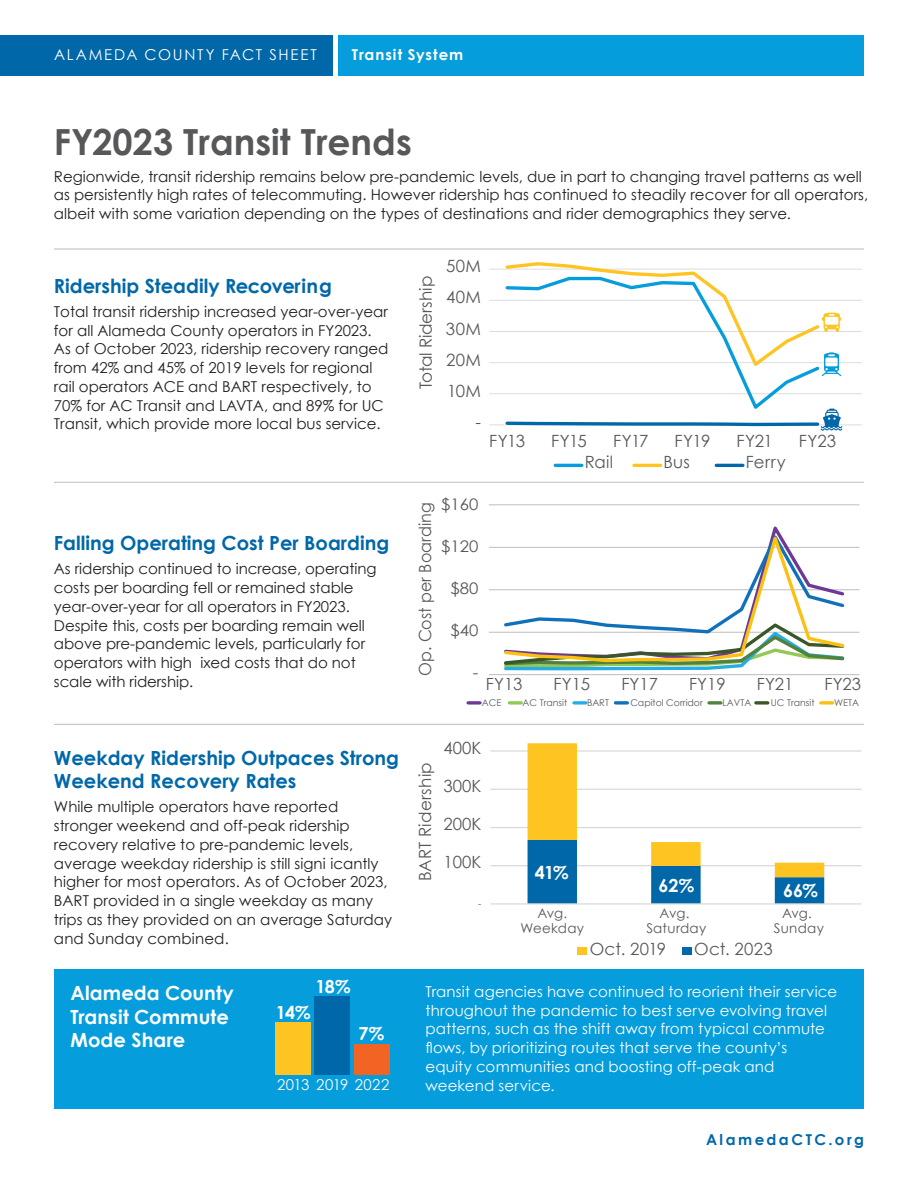
<style>
.page{position:relative;width:918px;height:1188px;background:#fff}
.page>*{position:absolute;margin:0;border:0;box-sizing:border-box;transform-origin:0 0}
.Body____Century_Gothic_Reg____10_12_5pt{font:700 36px "Century Gothic";color:#57585a}
.Body____Century_Gothic_Reg____10_12_5pt-2{font:700 19.5px/23.4px "Century Gothic";color:#0068a9}
.H4____Century_Gothic_Bold____13_15_6pt{font:700 19.5px/23.4px "Century Gothic";letter-spacing:.005em;color:#fff}
.H4____Century_Gothic_Bold____13_15_6pt-2{font:700 18px "Century Gothic";letter-spacing:-.04em;color:#fff}
.t1{font:16.8px "Century Gothic";color:#57585a}
.t2{font:16.8px "Century Gothic";color:#595959}
.t3{font:16.8px "Century Gothic";color:#57585a;scale:.95 1}
.t4{font:15.9px "Century Gothic";letter-spacing:.005em;color:#57585a;scale:1.05 1}
.Body____Century_Gothic_Reg____10_12_5pt-3{font:15px/18.8px "Century Gothic";color:#231f20}
.Body____Century_Gothic_Reg____10_12_5pt-4{font:15px/18.8px "Century Gothic";letter-spacing:.01em;color:#fff}
.Body____Century_Gothic_Reg____10_12_5pt-5{font:15px "Century Gothic";letter-spacing:.115em;color:#fff}
.t5{font:700 15px "Century Gothic";letter-spacing:.165em;color:#0068a9}
.t6{font:700 15px "Century Gothic";letter-spacing:.06em;color:#fff}
.H4____Century_Gothic_Bold____13_15_6pt-3{font:15px "Century Gothic";letter-spacing:.02em;color:#fff}
.t7{font:13.5px/15.1px "Century Gothic";letter-spacing:.015em;color:#57585a;text-align:center}
.t8{font:9.3px "Century Gothic";color:#595959}
.t9{font:9.3px "Calibri";color:#595959;scale:1.15 1}
.s1{font-style:inherit}
</style>
<div class="page">
<div style="left:338px;top:35px;width:526px;height:41px;background:#069ddc"></div>
<div style="left:0;top:35px;width:333px;height:41px;background:#0068a9"></div>
<hr style="left:489px;top:393px;width:373px;height:1px;background:#dcdddf">
<hr style="left:489px;top:362px;width:373px;height:1px;background:#dcdddf">
<hr style="left:489px;top:331px;width:373px;height:1px;background:#dcdddf">
<hr style="left:489px;top:300px;width:373px;height:1px;background:#dcdddf">
<hr style="left:489px;top:269px;width:373px;height:1px;background:#dcdddf">
<hr style="left:489px;top:425px;width:373px;height:1px;background:#dcdddf">
<svg style="left:503px;top:262px;width:339px;height:169px"></svg>
<hr style="left:555px;top:464px;width:27px;height:3px;background:#069ddc">
<hr style="left:634px;top:464px;width:27px;height:3px;background:#fec422">
<hr style="left:716px;top:464px;width:27px;height:3px;background:#0068a9">
<hr style="left:54px;top:482px;width:810px;height:1px;background:#bcbdc0">
<hr style="left:54px;top:249px;width:810px;height:1px;background:#bcbdc0">
<hr style="left:54px;top:724px;width:810px;height:1px;background:#bcbdc0">
<div style="left:54px;top:969px;width:810px;height:139px;background:#069ddc"></div>
<div style="left:354px;top:1044px;width:35px;height:31px;background:#f26423"></div>
<div style="left:315px;top:996px;width:35px;height:79px;background:#0068a9"></div>
<div style="left:276px;top:1023px;width:35px;height:52px;background:#fec422"></div>
<hr style="left:489px;top:504px;width:370px;height:1px;background:#bcbdc0">
<hr style="left:489px;top:547px;width:370px;height:1px;background:#bcbdc0">
<hr style="left:489px;top:589px;width:370px;height:1px;background:#bcbdc0">
<hr style="left:489px;top:632px;width:370px;height:1px;background:#bcbdc0">
<hr style="left:489px;top:674px;width:370px;height:1px;background:#bcbdc0">
<svg style="left:504px;top:664px;width:242px;height:7px;background:#75c4be"></svg>
<svg style="left:502px;top:527px;width:345px;height:137px"></svg>
<svg style="left:468px;top:701px;width:12px;height:4px"></svg>
<svg style="left:509px;top:701px;width:12px;height:4px"></svg>
<svg style="left:574px;top:701px;width:12px;height:4px"></svg>
<svg style="left:615px;top:701px;width:12px;height:4px"></svg>
<svg style="left:709px;top:701px;width:12px;height:4px"></svg>
<svg style="left:756px;top:701px;width:12px;height:4px"></svg>
<svg style="left:821px;top:701px;width:12px;height:4px"></svg>
<div style="left:578px;top:947px;width:9px;height:8px;background:#fec422"></div>
<div style="left:682px;top:947px;width:10px;height:8px;background:#0068a9"></div>
<hr style="left:491px;top:750px;width:370px;height:2px;background:#dad9d8">
<hr style="left:491px;top:789px;width:370px;height:1px;background:#dad9d8">
<hr style="left:491px;top:827px;width:370px;height:1px;background:#dad9d8">
<hr style="left:491px;top:865px;width:370px;height:1px;background:#dad9d8">
<svg style="left:528px;top:743px;width:296px;height:160px"></svg>
<hr style="left:491px;top:903px;width:370px;height:2px;background:#dad9d8">
<p class="Body____Century_Gothic_Reg____10_12_5pt-5" style="left:54px;top:44px;width:264px">ALAMEDA COUNTY FACT SHEET</p>
<p class="t6" style="left:352px;top:43px;width:113px">Transit System</p>
<p class="Body____Century_Gothic_Reg____10_12_5pt" style="left:54px;top:114px;width:359px">FY2023 Transit Trends</p>
<p class="Body____Century_Gothic_Reg____10_12_5pt-3" style="left:54px;top:167px;width:816px">Regionwide, transit ridership remains below pre-pandemic levels, due in part to changing travel patterns as well as persistently high rates of telecommuting. However ridership has continued to steadily recover for all operators, albeit with some variation depending on the types of destinations and rider demographics they serve.</p>
<p class="Body____Century_Gothic_Reg____10_12_5pt-2" style="left:54px;top:273px;width:279px">Ridership Stead<span class="s1">ily</span> Recover<span class="s1">ing</span></p>
<p class="Body____Century_Gothic_Reg____10_12_5pt-3" style="left:54px;top:302px;width:336px">Total transit ridership increased year-over-year for all Alameda County operators in FY2023.<br>As of October 2023, ridership recovery ranged from 42% and 45% of 2019 levels for regional rail operators ACE and BART respectively, to 70% for AC Transit and LAVTA, and 89% for UC Transit, which provide more local bus service.</p>
<p class="Body____Century_Gothic_Reg____10_12_5pt-2" style="left:54px;top:531px;width:337px">Falling Operating Cost Per Boarding</p>
<p class="Body____Century_Gothic_Reg____10_12_5pt-3" style="left:54px;top:559px;width:324px">As ridership continued to increase, operating costs per boarding fell or remained stable year-over-year for all operators in FY2023.<br>Despite this, costs per boarding remain well above pre-pandemic levels, particularly for operators with high ixed costs that do not scale with ridership.</p>
<p class="Body____Century_Gothic_Reg____10_12_5pt-2" style="left:54px;top:745px;width:347px">Weekday Ridership Outpaces Strong<br>Weekend Recovery Rates</p>
<p class="Body____Century_Gothic_Reg____10_12_5pt-3" style="left:54px;top:797px;width:340px">While multiple operators have reported stronger weekend and off-peak ridership recovery relative to pre-pandemic levels, average weekday ridership is still signi icantly higher for most operators. As of October 2023, BART provided in a single weekday as many trips as they provided on an average Saturday and Sunday combined.</p>
<p class="H4____Century_Gothic_Bold____13_15_6pt" style="left:70px;top:981px;width:165px">Alameda County<br>Transit Commute<br>Mode Share</p>
<p class="H4____Century_Gothic_Bold____13_15_6pt-2" style="left:315px;top:973px;width:37px">18%</p>
<p class="H4____Century_Gothic_Bold____13_15_6pt-2" style="left:276px;top:999px;width:36px">14%</p>
<p class="H4____Century_Gothic_Bold____13_15_6pt-2" style="left:359px;top:1020px;width:27px">7%</p>
<p class="H4____Century_Gothic_Bold____13_15_6pt-3" style="left:277px;top:1074px;width:34px">2013</p>
<p class="H4____Century_Gothic_Bold____13_15_6pt-3" style="left:316px;top:1074px;width:75px">2019 2022</p>
<p class="t1" style="left:414px;top:389px;width:114px;rotate:-90deg">Total Ridership</p>
<p class="t1" style="left:446px;top:255px;width:37px">50M</p>
<p class="t1" style="left:446px;top:286px;width:37px">40M</p>
<p class="t1" style="left:446px;top:317px;width:37px">30M</p>
<p class="t1" style="left:446px;top:348px;width:37px">20M</p>
<p class="t1" style="left:447px;top:379px;width:36px">10M</p>
<p class="t1" style="left:476px;top:410px;width:7px">-</p>
<p class="t1" style="left:489px;top:430px;width:37px">FY13</p>
<p class="t1" style="left:551px;top:430px;width:37px">FY15</p>
<p class="t1" style="left:613px;top:430px;width:37px">FY17</p>
<p class="t1" style="left:675px;top:430px;width:37px">FY19</p>
<p class="t1" style="left:736px;top:430px;width:38px">FY21</p>
<p class="t1" style="left:799px;top:430px;width:39px">FY23</p>
<p class="t1" style="left:585px;top:451px;width:30px">Rail</p>
<p class="t1" style="left:664px;top:451px;width:28px">Bus</p>
<p class="t1" style="left:746px;top:451px;width:41px">Ferry</p>
<p class="t4" style="left:441px;top:493px;width:37px">$160</p>
<p class="t3" style="left:413px;top:676px;width:184px;rotate:-90deg">Op. Cost per Boarding</p>
<p class="t4" style="left:441px;top:535px;width:37px">$120</p>
<p class="t4" style="left:450px;top:577px;width:28px">$80</p>
<p class="t4" style="left:450px;top:619px;width:28px">$40</p>
<p class="t4" style="left:473px;top:661px;width:7px">-</p>
<p class="t2" style="left:486px;top:672px;width:38px">FY13</p>
<p class="t2" style="left:554px;top:672px;width:38px">FY15</p>
<p class="t2" style="left:621px;top:672px;width:38px">FY17</p>
<p class="t2" style="left:689px;top:672px;width:38px">FY19</p>
<p class="t2" style="left:757px;top:672px;width:38px">FY21</p>
<p class="t2" style="left:825px;top:672px;width:38px">FY23</p>
<p class="t8" style="left:482px;top:696px;width:21px">ACE</p>
<p class="t8" style="left:523px;top:696px;width:46px">AC Transit</p>
<p class="t8" style="left:587px;top:696px;width:23px">BART</p>
<p class="t8" style="left:630px;top:696px;width:74px">Capitol Corridor</p>
<p class="t8" style="left:723px;top:696px;width:30px">LAVTA</p>
<p class="t8" style="left:771px;top:696px;width:45px">UC Transit</p>
<p class="t8" style="left:834px;top:696px;width:26px">WETA</p>
<p class="t1" style="left:413px;top:881px;width:121px;rotate:-90deg">BART Ridership</p>
<p class="t1" style="left:444px;top:736px;width:39px">400K</p>
<p class="t1" style="left:444px;top:774px;width:39px">300K</p>
<p class="t1" style="left:444px;top:812px;width:39px">200K</p>
<p class="t1" style="left:444px;top:851px;width:39px">100K</p>
<p class="t9" style="left:478px;top:897px;width:4px">-</p>
<p class="H4____Century_Gothic_Bold____13_15_6pt-2" style="left:535px;top:859px;width:35px">41%</p>
<p class="H4____Century_Gothic_Bold____13_15_6pt-2" style="left:659px;top:872px;width:37px">62%</p>
<p class="H4____Century_Gothic_Bold____13_15_6pt-2" style="left:783px;top:877px;width:36px">66%</p>
<p class="t7" style="left:521px;top:905px;width:65px">Avg.<br>Weekday</p>
<p class="t7" style="left:646px;top:905px;width:61px">Avg.<br>Saturday</p>
<p class="t7" style="left:774px;top:905px;width:51px">Avg.<br>Sunday</p>
<p class="t1" style="left:590px;top:937px;width:78px">Oct. 2019</p>
<p class="t1" style="left:694px;top:937px;width:80px">Oct. 2023</p>
<p class="Body____Century_Gothic_Reg____10_12_5pt-4" style="left:426px;top:982px;width:413px">Transit agencies have continued to reorient their service throughout the pandemic to best serve evolving travel patterns, such as the shift away from typical commute flows, by prioritizing routes that serve the county’s equity communities and boosting off-peak and weekend service.</p>
<p class="t5" style="left:706px;top:1128px;width:159px">AlamedaCTC.org</p>
</div>
